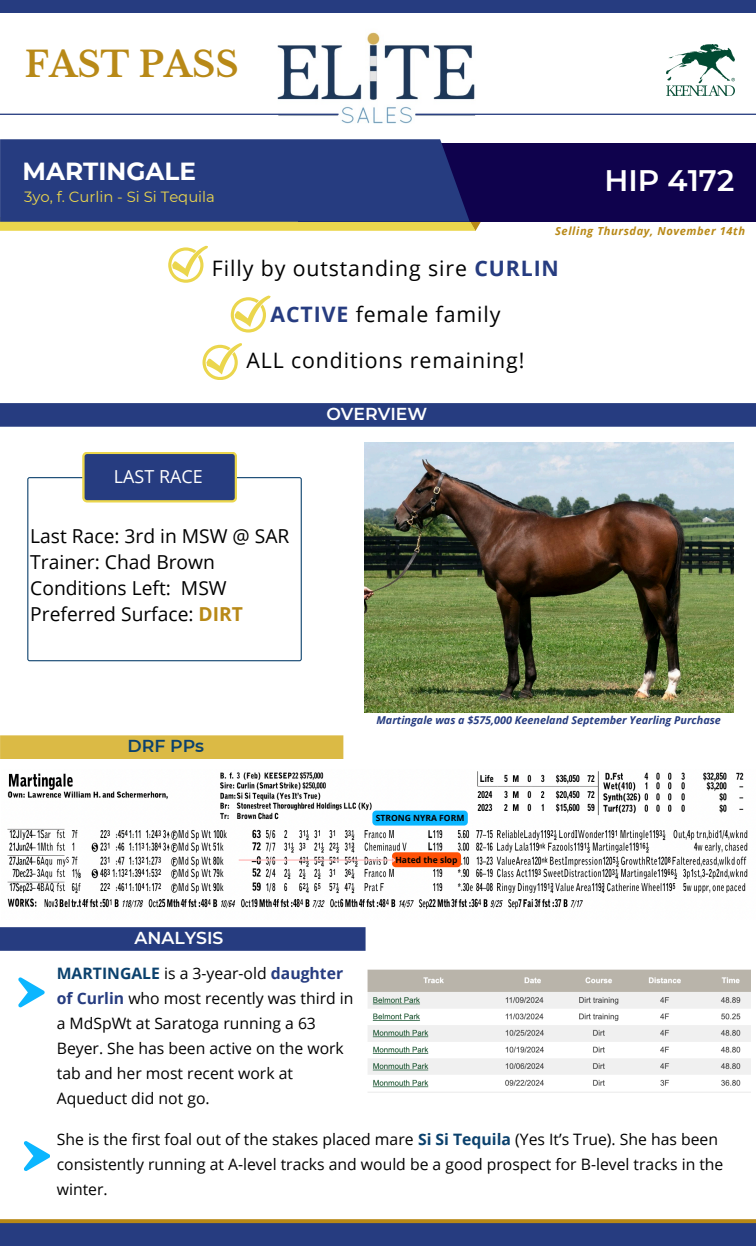
<style>
.page{position:relative;width:756px;height:1246px;background:#fff}
.page>*{position:absolute;margin:0;border:0;box-sizing:border-box;transform-origin:0 0}
.t1{font:700 35px "Libre Baskerville";color:#b88917}
.t2{font:600 29.57px "Montserrat";color:#fff}
.t3{font:700 24.68px "Montserrat";color:#fff}
.t4{font:21.35px/45.9px "Open Sans";letter-spacing:.04em;color:#000;text-align:center}
.t5{font:19.25px/26.2px "Open Sans";color:#000}
.t6{font:17.85px "Open Sans";color:#fff}
.t7{font:600 17.32px "Montserrat";color:#fff}
.t8{font:600 17.32px "Montserrat";color:#0b416d}
.t9{font:15.75px/24.8px "Open Sans";color:#000}
.t10{font:14.88px "Montserrat";color:#ebd64d}
.t11{font:italic 700 11.2px "Open Sans";letter-spacing:.05em;color:#b88917}
.t12{font:italic 700 10.85px "Open Sans";color:#263c80}
.t13{font:700 8.58px "Open Sans";color:#000}
.s1{font-weight:700;color:#263c80}
.s2{font-weight:700;color:#b88917}
.s3{font-weight:700;color:#0b416d}
</style>
<div class="page">
<img style="left:276px;top:32px;width:199px;height:92px">
<hr style="left:415px;top:114px;width:341px;height:1px;background:#263c80">
<div style="left:0;top:0;width:756px;height:12px;background:#263c80"></div>
<div style="left:0;top:1223px;width:756px;height:22px;background:#263c80"></div>
<hr style="left:0;top:114px;width:339px;height:1px;background:#263c80">
<svg style="left:0;top:1219px;width:756px;height:4px;fill:#b88917"></svg>
<svg style="left:0;top:222px;width:481px;height:9px"></svg>
<div style="left:298px;top:143px;width:458px;height:79px;background:#0f024d"></div>
<div style="left:0;top:139px;width:470px;height:83px;background:#263c80"></div>
<div style="left:0;top:403px;width:756px;height:24px;background:#263c80"></div>
<svg style="left:27px;top:477px;width:275px;height:184px"></svg>
<svg style="left:82px;top:452px;width:155px;height:50px"></svg>
<svg style="left:231px;top:295px;width:39px;height:37px"></svg>
<div style="left:0;top:735px;width:343px;height:24px;background:#dbba45"></div>
<svg style="left:168px;top:246px;width:40px;height:36px"></svg>
<img style="left:666px;top:45px;width:68px;height:51px">
<div style="left:0;top:927px;width:366px;height:23px;background:#263c80"></div>
<svg style="left:203px;top:343px;width:39px;height:37px"></svg>
<svg style="left:18px;top:977px;width:26px;height:30px"></svg>
<svg style="left:24px;top:1141px;width:26px;height:30px"></svg>
<img style="left:365px;top:442px;width:369px;height:271px">
<img style="left:7px;top:771px;width:741px;height:138px">
<hr style="left:239px;top:859px;width:156px;height:1px;background:#fbb">
<svg style="left:390px;top:852px;width:71px;height:15px"></svg>
<img style="left:367px;top:969px;width:383px;height:119px">
<div style="left:372px;top:810px;width:96px;height:15px;background:#0bb6ff;border-radius:4px"></div>
<h5 class="t1" style="left:25px;top:43px;width:215px">FAST PASS</h5>
<p class="t3" style="left:23px;top:156px;width:175px">MARTINGALE</p>
<p class="t10" style="left:24px;top:188px;width:192px">3yo, f. Curlin - Si Si Tequila</p>
<h4 class="t2" style="left:604px;top:162px;width:131px">HIP 4172</h4>
<h6 class="t11" style="left:555px;top:222px;width:191px">Selling Thursday, November 14th</h6>
<p class="t4" style="left:212px;top:244px;width:348px">Filly by outstanding sire <span class="s1">CURLIN<br>ACTIVE</span> female family<br>ALL conditions remaining!</p>
<p class="t6" style="left:114px;top:464px;width:90px">LAST RACE</p>
<p class="t5" style="left:30px;top:522px;width:261px">Last Race: 3rd in MSW @ SAR<br>Trainer: Chad Brown<br>Conditions Left: MSW<br>Preferred Surface: <span class="s2">DIRT</span></p>
<h4 class="t8" style="left:128px;top:735px;width:78px">DRF PPs</h4>
<p class="t7" style="left:135px;top:927px;width:90px">ANALYSIS</p>
<p class="t7" style="left:326px;top:404px;width:102px">OVERVIEW</p>
<p class="t12" style="left:376px;top:712px;width:346px">Martingale was a $575,000 Keeneland September Yearling Purchase</p>
<p class="t13" style="left:376px;top:812px;width:90px">STRONG NYRA FORM</p>
<h2 class="t13" style="left:395px;top:854px;width:64px">Hated the slop</h2>
<p class="t9" style="left:57px;top:960px;width:298px"><span class="s3">MARTINGALE</span> is a 3-year-old <span class="s1">daughter of Curlin</span> who most recently was third in a MdSpWt at Saratoga running a 63<br>Beyer. She has been active on the work tab and her most recent work at<br>Aqueduct did not go.</p>
<h5 class="t9" style="left:57px;top:1126px;width:668px">She is the first foal out of the stakes placed mare <span class="s3">Si Si Tequila</span> (Yes It’s True). She has been consistently running at A-level tracks and would be a good prospect for B-level tracks in the winter.</h5>
</div>
